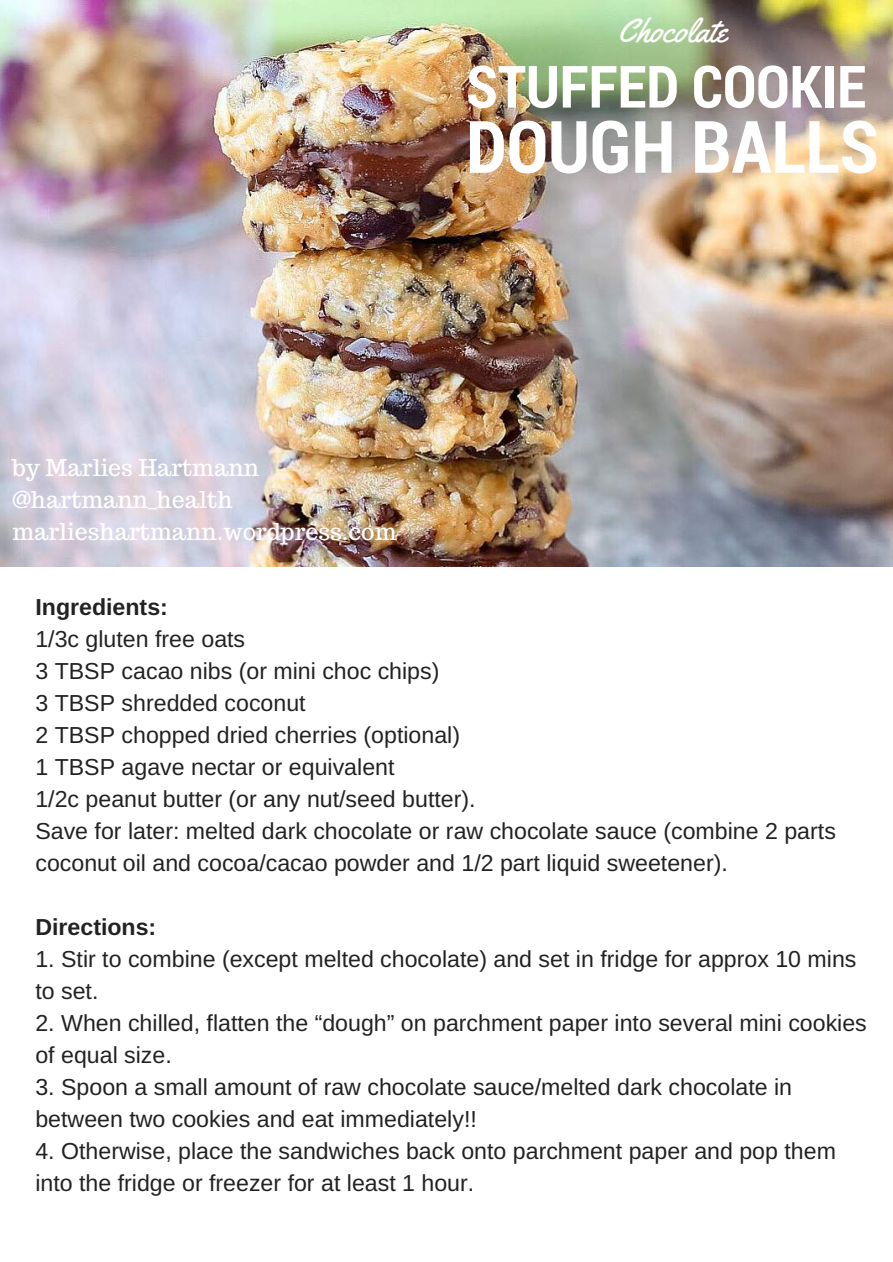
<style>
.page{position:relative;width:893px;height:1262px;background:#fff}
.page>*{position:absolute;margin:0;border:0;box-sizing:border-box;transform-origin:0 0}
.t1{font:700 72.45px "Roboto Condensed";color:#fff}
.t2{font:700 58.35px "Roboto Condensed";color:#fff}
.t3{font:33.6px "Yellowtail";color:#fff}
.t4{font:23.17px/32px "Arimo";color:#222}
.t5{font:23.17px/32px "Trocchi";color:#fff}
.t6{font:700 23.17px "Arimo";color:#222}
</style>
<div class="page">
<img style="left:1px;top:0;width:891px;height:566px">
<h3 class="t3" style="left:617px;top:10px;width:111px">Chocolate</h3>
<h2 class="t2" style="left:466px;top:46px;width:401px">STUFFED COOKIE</h2>
<h1 class="t1" style="left:466px;top:97px;width:414px">DOUGH BALLS</h1>
<p class="t5" style="left:12px;top:451px;width:385px">by Marlies Hartmann @hartmann_health marlieshartmann.wordpress.com</p>
<p class="t6" style="left:35px;top:594px;width:134px">Ingredients:</p>
<p class="t4" style="left:35px;top:622px;width:802px">1/3c gluten free oats<br>3 TBSP cacao nibs (or mini choc chips)<br>3 TBSP shredded coconut<br>2 TBSP chopped dried cherries (optional)<br>1 TBSP agave nectar or equivalent<br>1/2c peanut butter (or any nut/seed butter).<br>Save for later: melted dark chocolate or raw chocolate sauce (combine 2 parts coconut oil and cocoa/cacao powder and 1/2 part liquid sweetener).</p>
<p class="t6" style="left:35px;top:914px;width:122px">Directions:</p>
<p class="t4" style="left:35px;top:943px;width:822px">1. Stir to combine (except melted chocolate) and set in fridge for approx 10 mins to set.</p>
<p class="t4" style="left:35px;top:1007px;width:832px">2. When chilled, flatten the “dough” on parchment paper into several mini cookies of equal size.</p>
<p class="t4" style="left:35px;top:1071px;width:758px">3. Spoon a small amount of raw chocolate sauce/melted dark chocolate in between two cookies and eat immediately!!</p>
<p class="t4" style="left:35px;top:1135px;width:802px">4. Otherwise, place the sandwiches back onto parchment paper and pop them into the fridge or freezer for at least 1 hour.</p>
</div>
